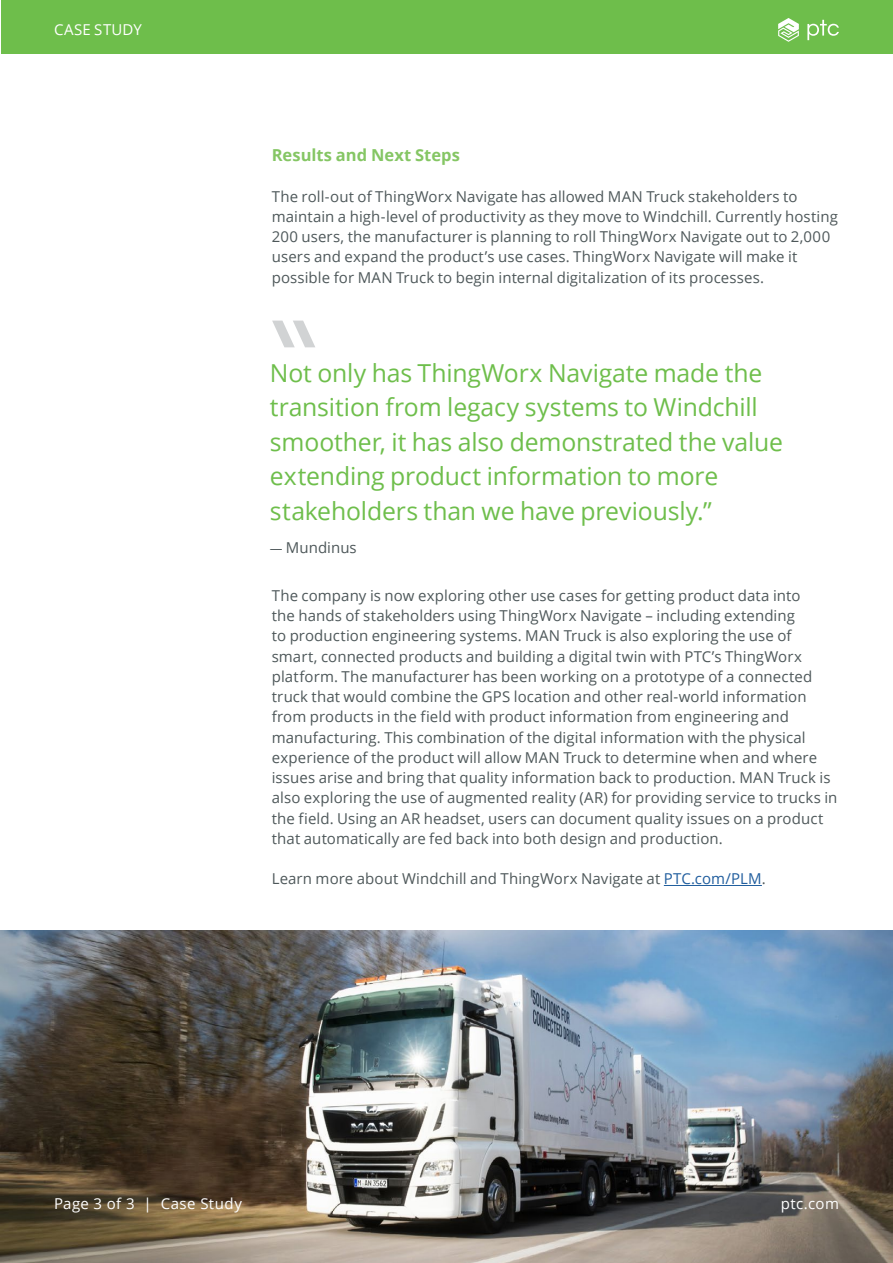
<style>
.page{position:relative;width:893px;height:1263px;background:#fff}
.page>*{position:absolute;margin:0;border:0;box-sizing:border-box;transform-origin:0 0}
.t1{font:139.5px "Te X Gyre Adventor";color:#d1d3d4}
.t2{font:24.75px/34.5px "Open Sans";letter-spacing:-.005em;color:#6ebe4b}
.t3{font:700 16.5px "Open Sans";letter-spacing:.005em;color:#85c664}
.t4{font:15px/20.2px "Open Sans";letter-spacing:.005em;color:#4e585a}
.t5{font:15px "Open Sans";letter-spacing:.03em;color:#fff}
.s1{font-size:12.75px}
.s2{color:#215e9e}
</style>
<div class="page">
<img style="left:1px;top:931px;width:891px;height:332px">
<hr style="left:664px;top:885px;width:98px;height:1px;background:#215e9e">
<div style="left:1px;top:1px;width:891px;height:53px;background:#6ebe4b"></div>
<svg style="left:778px;top:18px;width:21px;height:24px"></svg>
<svg style="left:807px;top:20px;width:32px;height:20px"></svg>
<p class="t5" style="left:54px;top:19px;width:89px">CASE STUDY</p>
<p class="t3" style="left:272px;top:143px;width:190px">Results and Next Steps</p>
<p class="t4" style="left:272px;top:186px;width:568px">The roll-out of ThingWorx Navigate has allowed MAN Truck stakeholders to maintain a high-level of productivity as they move to Windchill. Currently hosting 200 users, the manufacturer is planning to roll ThingWorx Navigate out to 2,000 users and expand the product’s use cases. ThingWorx Navigate will make it possible for MAN Truck to begin internal digitalization of its processes.</p>
<h1 class="t1" style="left:259px;top:262px;width:72px">“</h1>
<h2 class="t2" style="left:270px;top:355px;width:515px">Not only has ThingWorx Navigate made the transition from legacy systems to Windchill smoother, it has also demonstrated the value extending product information to more stakeholders than we have previously.”</h2>
<p class="t4" style="left:270px;top:537px;width:88px"><span class="s1">—</span> Mundinus</p>
<p class="t4" style="left:272px;top:585px;width:567px">The company is now exploring other use cases for getting product data into<br>the hands of stakeholders using ThingWorx Navigate – including extending<br>to production engineering systems. MAN Truck is also exploring the use of smart, connected products and building a digital twin with PTC’s ThingWorx platform. The manufacturer has been working on a prototype of a connected truck that would combine the GPS location and other real-world information from products in the field with product information from engineering and manufacturing. This combination of the digital information with the physical experience of the product will allow MAN Truck to determine when and where issues arise and bring that quality information back to production. MAN Truck is also exploring the use of augmented reality (AR) for providing service to trucks in the field. Using an AR headset, users can document quality issues on a product that automatically are fed back into both design and production.</p>
<p class="t4" style="left:272px;top:868px;width:496px">Learn more about Windchill and ThingWorx Navigate at <span class="s2">PTC.com/PLM</span>.</p>
<p class="t5" style="left:54px;top:1193px;width:189px">Page 3 of 3 | Case Study</p>
<p class="t5" style="left:781px;top:1193px;width:60px">ptc.com</p>
</div>
